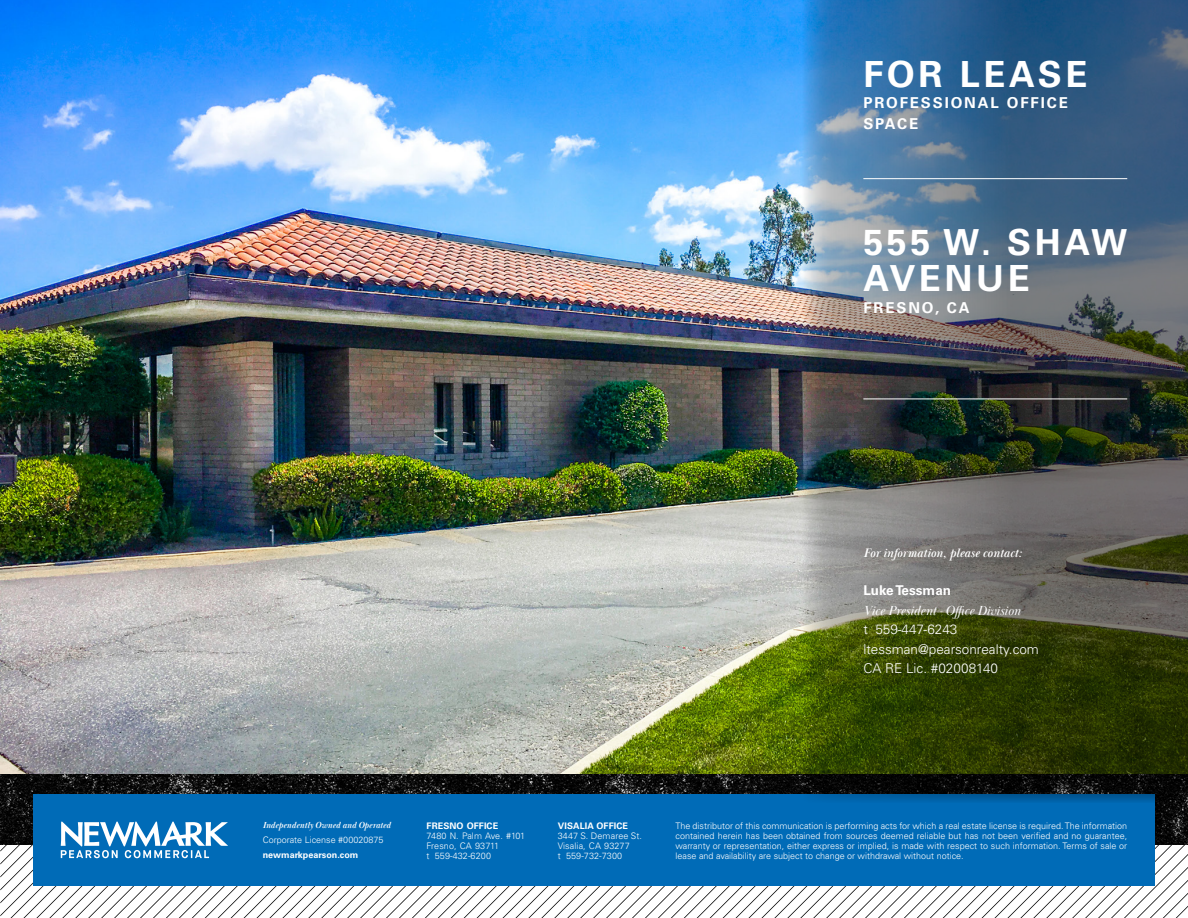
<style>
.page{position:relative;width:1188px;height:918px;background:#fff}
.page>*{position:absolute;margin:0;border:0;box-sizing:border-box;transform-origin:0 0}
.t1{font:700 36px/36px "Univers LT Pro 65";letter-spacing:.1em;color:#fff}
.t2{font:700 15px/21px "Univers LT Pro 65";letter-spacing:.125em;color:#fff}
.t3{font:300 13.5px/19.5px "Univers LT Pro 45";color:#fff}
.t4{font:italic 13.5px "Baskerville Display PT";color:#fff}
.t5{font:700 13.5px "Univers LT Pro 65";color:#fff}
.t6{font:italic 700 12.75px "Baskerville Display PT";color:#fff}
.t7{font:300 9px/9.8px "Univers LT Pro 45";color:#fff}
.t8{font:700 9px "Univers LT Pro 65";letter-spacing:.01em;color:#fff}
.t9{font:italic 700 9px "Baskerville Display PT";color:#fff}
</style>
<div class="page">
<img style="left:0;top:774px;width:1188px;height:47px">
<div style="left:33px;top:794px;width:1122px;height:92px;background:#006bb7"></div>
<svg style="left:0;top:821px;width:1188px;height:97px"></svg>
<img style="left:0;top:0;width:803px;height:774px">
<img style="left:803px;top:0;width:385px;height:803px">
<hr style="left:863px;top:178px;width:264px;height:1px;background:#fff">
<hr style="left:863px;top:399px;width:264px;height:1px;background:#fff">
<h1 class="t1" style="left:863px;top:54px;width:226px">FOR LEASE</h1>
<h2 class="t2" style="left:863px;top:91px;width:206px">PROFESSIONAL OFFICE<br>SPACE</h2>
<h1 class="t1" style="left:863px;top:222px;width:265px">555 W. SHAW<br>AVENUE</h1>
<h2 class="t2" style="left:863px;top:297px;width:108px">FRESNO, CA</h2>
<h3 class="t6" style="left:863px;top:546px;width:160px">For information, please contact:</h3>
<h3 class="t5" style="left:863px;top:581px;width:89px">Luke Tessman</h3>
<h3 class="t4" style="left:863px;top:603px;width:159px">Vice President - Office Division</h3>
<h3 class="t3" style="left:863px;top:620px;width:177px">t 559-447-6243 ltessman@pearsonrealty.com<br>CA RE Lic. #02008140</h3>
<p class="t9" style="left:263px;top:820px;width:130px">Independently Owned and Operated</p>
<p class="t7" style="left:263px;top:835px;width:122px">Corporate License #00020875</p>
<p class="t8" style="left:263px;top:849px;width:97px">newmarkpearson.com</p>
<p class="t8" style="left:427px;top:820px;width:73px">FRESNO OFFICE</p>
<p class="t7" style="left:427px;top:831px;width:100px">7480 N. Palm Ave. #101<br>Fresno, CA 93711<br>t 559-432-6200</p>
<p class="t8" style="left:558px;top:820px;width:72px">VISALIA OFFICE</p>
<p class="t7" style="left:558px;top:831px;width:86px">3447 S. Demaree St.<br>Visalia, CA 93277<br>t 559-732-7300</p>
<p class="t7" style="left:676px;top:821px;width:453px;text-align:justify">The distributor of this communication is performing acts for which a real estate license is required. The information contained herein has been obtained from sources deemed reliable but has not been verified and no guarantee, warranty or representation, either express or implied, is made with respect to such information. Terms of sale or lease and availability are subject to change or withdrawal without notice.</p>
</div>
